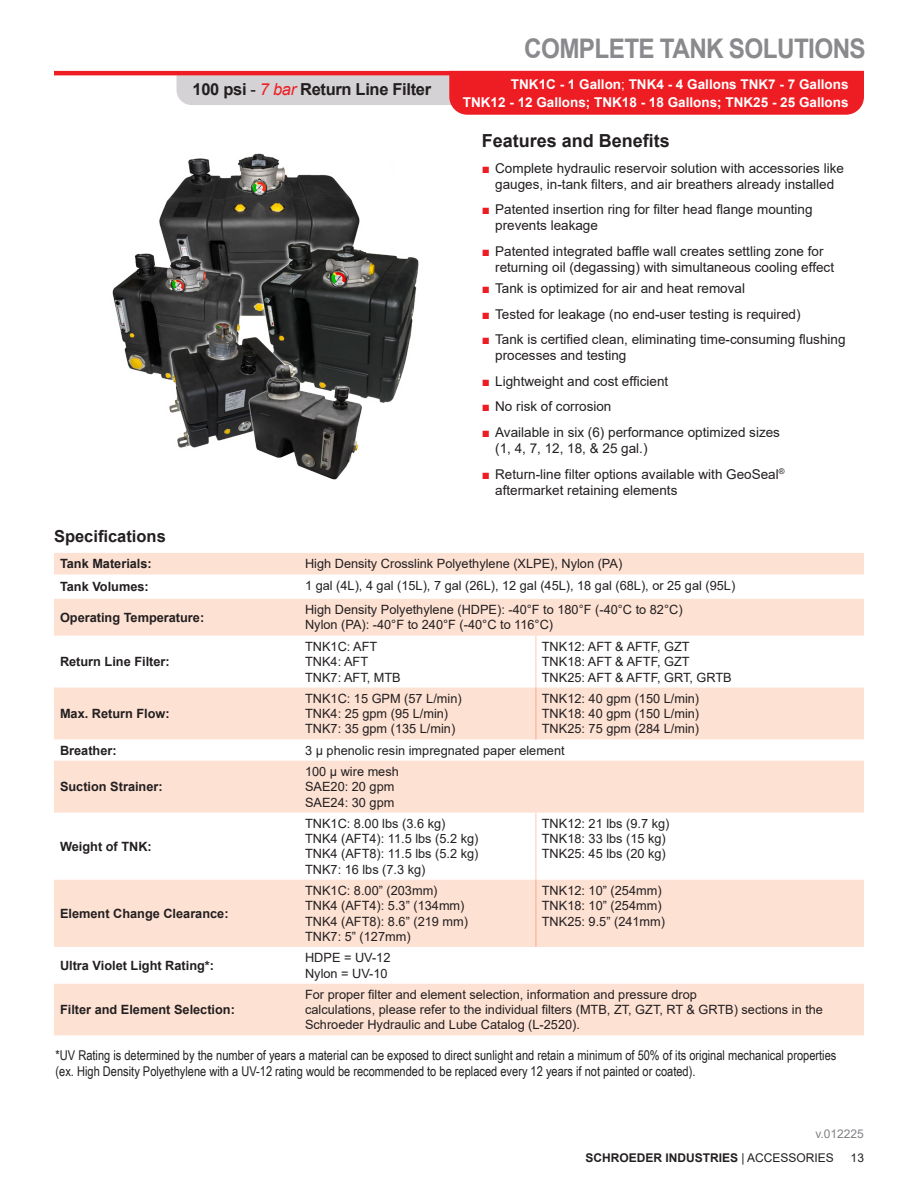
<style>
.page{position:relative;width:918px;height:1188px;background:#fff}
.page>*{position:absolute;margin:0;border:0;box-sizing:border-box;transform-origin:0 0}
.pageheadleftTOP{font:700 27px "Arial";letter-spacing:-.025em;color:#8a8a8e;scale:.9 1}
.t1{font:700 18px "Arial";color:#231f20}
.t2{font:700 16.5px "Arial";letter-spacing:-.02em;color:#231f20}
.t3{font:700 16.5px "Arial";color:#231f20}
.t4{font:13.5px/16.2px "Arial";color:#231f20}
.t5{font:13.5px/16.2px "Arial Narrow";color:#231f20}
.t6{font:700 13.5px "Arial";color:#fff}
.t7{font:12.75px/15.3px "Arial";color:#231f20}
.t8{font:700 12.75px "Arial";color:#231f20}
.t9{font:700 12px "Arial";color:#231f20}
.t10{font:12px "Arial";color:#808285}
.t11{font:12px "Arial";color:#231f20}
.s1{font-weight:400}
.s2{font-weight:400;font-style:italic;color:#ee1d23}
.s3{color:#ee1d23}
</style>
<div class="page">
<svg style="left:174px;top:71px;width:690px;height:44px;background:#e86b6f"></svg>
<svg style="left:54px;top:553px;width:810px;height:482px;fill:#fde1d3"></svg>
<svg style="left:54px;top:947px;width:810px;height:37px"></svg>
<hr style="left:535px;top:636px;width:2px;height:52px;background:#fddcce">
<hr style="left:535px;top:688px;width:2px;height:51px;background:#fabda6">
<hr style="left:535px;top:813px;width:2px;height:67px;background:#fddcce">
<hr style="left:535px;top:880px;width:2px;height:67px;background:#fabda6">
<img style="left:112px;top:153px;width:307px;height:327px">
<hr style="left:54px;top:71px;width:809px;height:4px;background:#ee1d23">
<p class="t2" style="left:193px;top:78px;width:240px">100 psi <span class="s1">-</span> <span class="s2">7 bar</span> Return Line Filter</p>
<p class="t3" style="left:54px;top:524px;width:113px">Specifications</p>
<p class="pageheadleftTOP" style="left:524px;top:30px;width:381px">COMPLETE TANK SOLUTIONS</p>
<p class="t6" style="left:511px;top:74px;width:339px">TNK1C - 1 Gallon<span class="s1">;</span> TNK4 - 4 Gallons TNK7 - 7 Gallons</p>
<p class="t6" style="left:463px;top:92px;width:387px">TNK12 - 12 Gallons; TNK18 - 18 Gallons; TNK25 - 25 Gallons</p>
<p class="t1" style="left:482px;top:128px;width:190px">Features and Benefits</p>
<p class="t4" style="left:482px;top:160px;width:364px;text-align:center"><span class="s3">■</span> Complete hydraulic reservoir solution with accessories like gauges, in-tank filters, and air breathers already installed</p>
<p class="t4" style="left:495px;top:201px;width:319px;text-indent:-14px"><span class="s3">■</span> Patented insertion ring for filter head flange mounting prevents leakage</p>
<p class="t4" style="left:495px;top:243px;width:340px;text-indent:-14px"><span class="s3">■</span> Patented integrated baffle wall creates settling zone for returning oil (degassing) with simultaneous cooling effect</p>
<p class="t4" style="left:482px;top:280px;width:265px"><span class="s3">■</span> Tank is optimized for air and heat removal</p>
<p class="t4" style="left:482px;top:306px;width:320px"><span class="s3">■</span> Tested for leakage (no end-user testing is required)</p>
<p class="t4" style="left:495px;top:331px;width:352px;text-indent:-14px"><span class="s3">■</span> Tank is certified clean, eliminating time-consuming flushing processes and testing</p>
<p class="t4" style="left:482px;top:373px;width:188px"><span class="s3">■</span> Lightweight and cost efficient</p>
<p class="t4" style="left:482px;top:398px;width:131px"><span class="s3">■</span> No risk of corrosion</p>
<p class="t4" style="left:495px;top:424px;width:286px;text-indent:-14px"><span class="s3">■</span> Available in six (6) performance optimized sizes (1, 4, 7, 12, 18, &amp; 25 gal.)</p>
<p class="t4" style="left:495px;top:466px;width:291px;text-indent:-14px"><span class="s3">■</span> Return-line filter options available with GeoSeal<sup>® </sup>aftermarket retaining elements</p>
<p class="t8" style="left:60px;top:555px;width:93px">Tank Materials:</p>
<p class="t7" style="left:305px;top:556px;width:319px">High Density Crosslink Polyethylene (XLPE), Nylon (PA)</p>
<p class="t8" style="left:60px;top:578px;width:90px">Tank Volumes:</p>
<p class="t7" style="left:305px;top:578px;width:432px">1 gal (4L), 4 gal (15L), 7 gal (26L), 12 gal (45L), 18 gal (68L), or 25 gal (95L)</p>
<p class="t8" style="left:60px;top:608px;width:146px">Operating Temperature:</p>
<p class="t7" style="left:305px;top:602px;width:379px">High Density Polyethylene (HDPE): -40°F to 180°F (-40°C to 82°C)</p>
<p class="t7" style="left:305px;top:617px;width:250px">Nylon (PA): -40°F to 240°F (-40°C to 116°C)</p>
<p class="t8" style="left:60px;top:653px;width:111px">Return Line Filter:</p>
<p class="t8" style="left:60px;top:705px;width:111px">Max. Return Flow:</p>
<p class="t7" style="left:305px;top:639px;width:74px">TNK1C: AFT</p>
<p class="t7" style="left:305px;top:654px;width:65px">TNK4: AFT</p>
<p class="t7" style="left:305px;top:669px;width:97px">TNK7: AFT, MTB</p>
<p class="t7" style="left:305px;top:691px;width:158px">TNK1C: 15 GPM (57 L/min)</p>
<p class="t7" style="left:305px;top:706px;width:145px">TNK4: 25 gpm (95 L/min)</p>
<p class="t7" style="left:305px;top:721px;width:152px">TNK7: 35 gpm (135 L/min)</p>
<p class="t7" style="left:542px;top:639px;width:149px">TNK12: AFT &amp; AFTF, GZT</p>
<p class="t7" style="left:542px;top:654px;width:191px">TNK18: AFT &amp; AFTF, GZT<br>TNK25: AFT &amp; AFTF, GRT, GRTB</p>
<p class="t7" style="left:542px;top:691px;width:159px">TNK12: 40 gpm (150 L/min)</p>
<p class="t7" style="left:542px;top:706px;width:159px">TNK18: 40 gpm (150 L/min)</p>
<p class="t7" style="left:542px;top:721px;width:159px">TNK25: 75 gpm (284 L/min)</p>
<p class="t8" style="left:60px;top:741px;width:58px">Breather:</p>
<p class="t7" style="left:305px;top:742px;width:261px">3 µ phenolic resin impregnated paper element</p>
<p class="t8" style="left:60px;top:778px;width:104px">Suction Strainer:</p>
<p class="t7" style="left:305px;top:764px;width:95px">100 µ wire mesh<br>SAE20: 20 gpm<br>SAE24: 30 gpm</p>
<p class="t8" style="left:60px;top:837px;width:93px">Weight of TNK:</p>
<p class="t8" style="left:60px;top:905px;width:170px">Element Change Clearance:</p>
<p class="t8" style="left:60px;top:956px;width:156px">Ultra Violet Light Rating*:</p>
<p class="t8" style="left:60px;top:1001px;width:177px">Filter and Element Selection:</p>
<p class="t7" style="left:305px;top:816px;width:142px">TNK1C: 8.00 lbs (3.6 kg)</p>
<p class="t7" style="left:305px;top:831px;width:175px">TNK4 (AFT4): 11.5 lbs (5.2 kg)<br>TNK4 (AFT8): 11.5 lbs (5.2 kg)</p>
<p class="t7" style="left:305px;top:862px;width:122px">TNK7: 16 lbs (7.3 kg)</p>
<p class="t7" style="left:305px;top:883px;width:134px">TNK1C: 8.00” (203mm)</p>
<p class="t7" style="left:305px;top:898px;width:161px">TNK4 (AFT4): 5.3” (134mm)</p>
<p class="t7" style="left:305px;top:913px;width:164px">TNK4 (AFT8): 8.6” (219 mm)<br>TNK7: 5” (127mm)</p>
<p class="t7" style="left:305px;top:950px;width:87px">HDPE = UV-12</p>
<p class="t7" style="left:305px;top:965px;width:84px">Nylon = UV-10</p>
<p class="t7" style="left:542px;top:816px;width:129px">TNK12: 21 lbs (9.7 kg)</p>
<p class="t7" style="left:542px;top:831px;width:126px">TNK18: 33 lbs (15 kg)</p>
<p class="t7" style="left:542px;top:846px;width:126px">TNK25: 45 lbs (20 kg)</p>
<p class="t7" style="left:542px;top:883px;width:121px">TNK12: 10” (254mm)</p>
<p class="t7" style="left:542px;top:898px;width:121px">TNK18: 10” (254mm)</p>
<p class="t7" style="left:542px;top:913px;width:125px">TNK25: 9.5” (241mm)</p>
<p class="t7" style="left:305px;top:987px;width:519px">For proper filter and element selection, information and pressure drop<br>calculations, please refer to the individual filters (MTB, ZT, GZT, RT &amp; GRTB) sections in the<br>Schroeder Hydraulic and Lube Catalog (L-2520).</p>
<p class="t5" style="left:56px;top:1047px;width:782px">*UV Rating is determined by the number of years a material can be exposed to direct sunlight and retain a minimum of 50% of its original mechanical properties (ex. High Density Polyethylene with a UV-12 rating would be recommended to be replaced every 12 years if not painted or coated).</p>
<p class="t10" style="left:816px;top:1125px;width:50px">v.012225</p>
<p class="t9" style="left:585px;top:1150px;width:250px">SCHROEDER INDUSTRIES <span class="s1">| ACCESSORIES</span></p>
<p class="t11" style="left:851px;top:1150px;width:15px">13</p>
</div>
